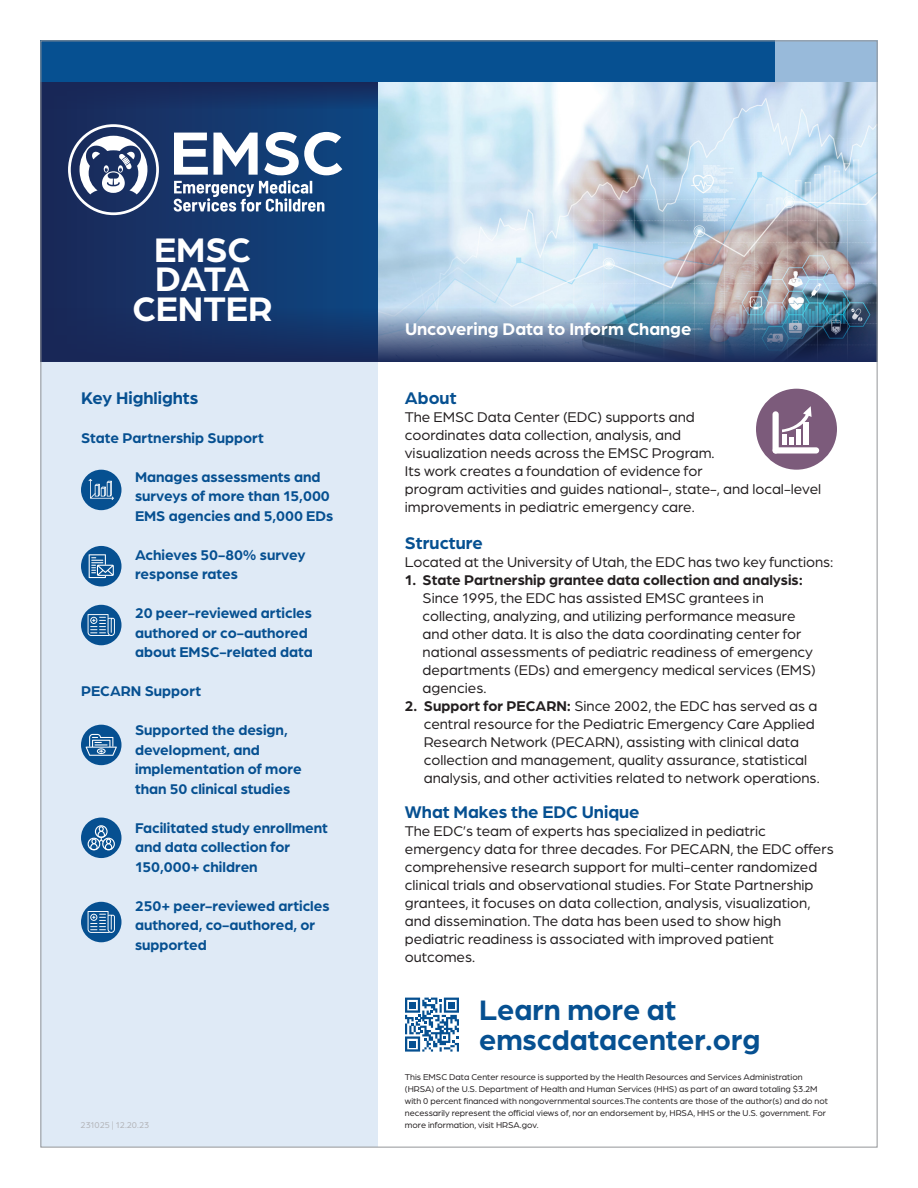
<style>
.page{position:relative;width:918px;height:1188px;background:#fff}
.page>*{position:absolute;margin:0;border:0;box-sizing:border-box;transform-origin:0 0}
.t1{font:700 36.3px "Arboria";color:#fff}
.t2{font:700 30px "Arboria";color:#065091}
.t3{font:700 18px "Arboria";color:#065091}
.t4{font:700 18px "Arboria";color:#fff}
.t5{font:15px/18px "Arboria";color:#231f20}
.t6{font:700 15px/19.5px "Arboria";color:#065091}
.t7{font:9px/12px "Arboria";color:#231f20}
.t8{font:9px "Arboria";color:#b2b3b7}
.s1{font-weight:700}
</style>
<div class="page">
<svg style="left:42px;top:109px;width:336px;height:199px;background:#13376d"></svg>
<img style="left:378px;top:82px;width:498px;height:226px">
<div style="left:40px;top:362px;width:338px;height:785px;background:#dfeaf6"></div>
<svg style="left:42px;top:308px;width:834px;height:54px;background:#3b547c"></svg>
<svg style="left:68px;top:124px;width:91px;height:91px"></svg>
<svg style="left:174px;top:132px;width:168px;height:80px"></svg>
<div style="left:152px;top:40px;width:726px;height:42px;background:#98bada"></div>
<div style="left:40px;top:40px;width:735px;height:42px;background:#065091"></div>
<svg style="left:42px;top:82px;width:336px;height:27px;background:#152e60"></svg>
<div style="left:756px;top:389px;width:81px;height:81px;background:#7c5b7b;border-radius:50%"></div>
<svg style="left:782px;top:406px;width:30px;height:39px"></svg>
<div style="left:773px;top:411px;width:6px;height:43px;background:#fff;border-radius:3px"></div>
<div style="left:773px;top:447px;width:46px;height:7px;background:#fff;border-radius:3px"></div>
<div style="left:81px;top:470px;width:41px;height:40px;background:#065091;border-radius:50%"></div>
<div style="left:81px;top:725px;width:41px;height:40px;background:#065091;border-radius:50%"></div>
<div style="left:81px;top:818px;width:41px;height:40px;background:#065091;border-radius:50%"></div>
<div style="left:81px;top:902px;width:41px;height:40px;background:#065091;border-radius:50%"></div>
<div style="left:81px;top:546px;width:41px;height:40px;background:#065091;border-radius:50%"></div>
<div style="left:81px;top:605px;width:41px;height:40px;background:#065091;border-radius:50%"></div>
<svg style="left:88px;top:614px;width:27px;height:22px"></svg>
<svg style="left:88px;top:911px;width:27px;height:22px"></svg>
<svg style="left:88px;top:825px;width:27px;height:25px"></svg>
<svg style="left:86px;top:734px;width:31px;height:22px"></svg>
<svg style="left:89px;top:554px;width:25px;height:24px"></svg>
<svg style="left:89px;top:479px;width:25px;height:21px"></svg>
<svg style="left:405px;top:998px;width:54px;height:54px"></svg>
<div style="left:409px;top:1002px;width:7px;height:6px;background:#065091"></div>
<div style="left:448px;top:1002px;width:7px;height:6px;background:#065091"></div>
<div style="left:409px;top:1041px;width:7px;height:6px;background:#065091"></div>
<p class="t1" style="left:154px;top:225px;width:98px">EMSC</p>
<p class="t1" style="left:155px;top:254px;width:96px">DATA</p>
<p class="t1" style="left:133px;top:284px;width:141px">CENTER</p>
<p class="t3" style="left:81px;top:385px;width:119px">Key Highlights</p>
<p class="t6" style="left:81px;top:427px;width:184px">State Partnership Support</p>
<p class="t6" style="left:135px;top:466px;width:200px">Manages assessments and surveys of more than 15,000<br>EMS agencies and 5,000 EDs</p>
<p class="t6" style="left:135px;top:544px;width:172px">Achieves 50-80% survey response rates</p>
<p class="t6" style="left:135px;top:602px;width:179px">20 peer-reviewed articles authored or co-authored about EMSC-related data</p>
<p class="t6" style="left:81px;top:680px;width:122px">PECARN Support</p>
<p class="t6" style="left:135px;top:719px;width:168px">Supported the design, development, and implementation of more than 50 clinical studies</p>
<p class="t6" style="left:135px;top:817px;width:195px">Facilitated study enrollment and data collection for<br>150,000+ children</p>
<p class="t6" style="left:135px;top:895px;width:196px">250+ peer-reviewed articles authored, co-authored, or supported</p>
<p class="t8" style="left:81px;top:1119px;width:70px">231025 | 12.20.23</p>
<p class="t4" style="left:405px;top:316px;width:288px">Uncovering Data to Inform Change</p>
<p class="t3" style="left:405px;top:385px;width:53px">About</p>
<p class="t5" style="left:405px;top:407px;width:418px">The EMSC Data Center (EDC) supports and<br>coordinates data collection, analysis, and<br>visualization needs across the EMSC Program.<br>Its work creates a foundation of evidence for<br>program activities and guides national-, state-, and local-level improvements in pediatric emergency care.</p>
<p class="t3" style="left:405px;top:531px;width:79px">Structure</p>
<p class="t5" style="left:405px;top:552px;width:430px">Located at the University of Utah, the EDC has two key functions:</p>
<p class="t5" style="left:423px;top:570px;width:395px;text-indent:-18px"><span class="s1">1. State Partnership grantee data collection and analysis:<br></span>Since 1995, the EDC has assisted EMSC grantees in collecting, analyzing, and utilizing performance measure and other data. It is also the data coordinating center for national assessments of pediatric readiness of emergency departments (EDs) and emergency medical services (EMS) agencies.</p>
<p class="t5" style="left:424px;top:696px;width:397px;text-indent:-19px"><span class="s1">2. Support for PECARN:</span> Since 2002, the EDC has served as a central resource for the Pediatric Emergency Care Applied Research Network (PECARN), assisting with clinical data collection and management, quality assurance, statistical analysis, and other activities related to network operations.</p>
<p class="t3" style="left:405px;top:799px;width:236px">What Makes the EDC Unique</p>
<p class="t5" style="left:405px;top:821px;width:430px">The EDC’s team of experts has specialized in pediatric emergency data for three decades. For PECARN, the EDC offers comprehensive research support for multi-center randomized clinical trials and observational studies. For State Partnership grantees, it focuses on data collection, analysis, visualization, and dissemination. The data has been used to show high pediatric readiness is associated with improved patient outcomes.</p>
<p class="t2" style="left:479px;top:989px;width:199px">Learn more at</p>
<p class="t2" style="left:479px;top:1019px;width:283px">emscdatacenter.org</p>
<p class="t7" style="left:405px;top:1070px;width:425px">This EMSC Data Center resource is supported by the Health Resources and Services Administration (HRSA) of the U.S. Department of Health and Human Services (HHS) as part of an award totaling $3.2M with 0 percent financed with nongovernmental sources.The contents are those of the author(s) and do not necessarily represent the official views of, nor an endorsement by, HRSA, HHS or the U.S. government. For more information, visit HRSA.gov.</p>
</div>
